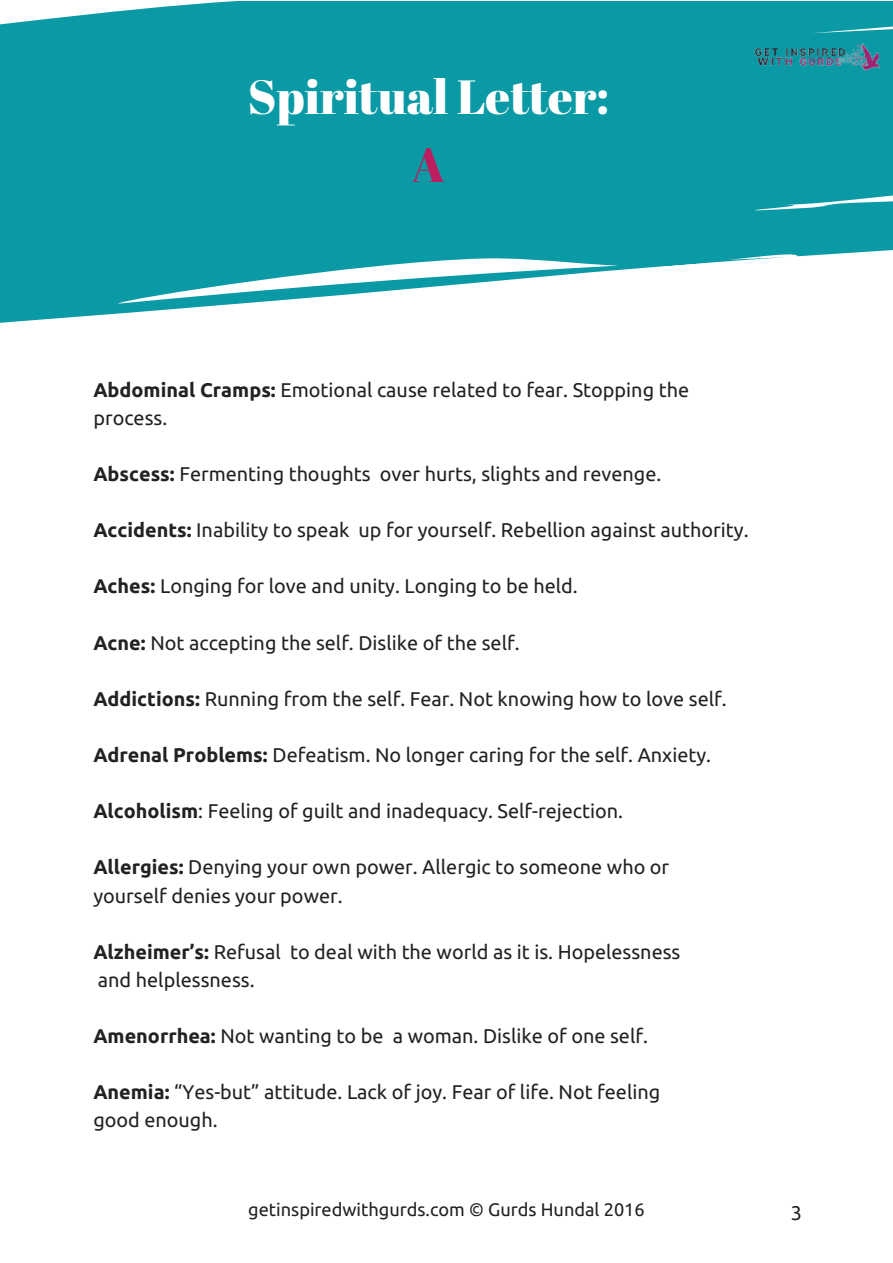
<style>
.page{position:relative;width:893px;height:1263px;background:#fff}
.page>*{position:absolute;margin:0;border:0;box-sizing:border-box;transform-origin:0 0}
.t1{font:48px "Abril Fatface";color:#fff}
.t2{font:48px "Abril Fatface";color:#bb1d5f}
.t3{font:19.8px/28px "Ubuntu";color:#222}
.t4{font:18.15px "Ubuntu";color:#222}
.s1{font-weight:700}
</style>
<div class="page">
<svg style="left:0;top:1px;width:892px;height:322px;background:#2ea8b2"></svg>
<img style="left:754px;top:42px;width:127px;height:31px">
<h1 class="t1" style="left:248px;top:70px;width:363px">Spiritual Letter:</h1>
<h1 class="t2" style="left:412px;top:138px;width:35px">A</h1>
<p class="t3" style="left:93px;top:375px;width:597px"><span class="s1">Abdominal Cramps:</span> Emotional cause related to fear. Stopping the process.</p>
<p class="t3" style="left:93px;top:459px;width:569px"><span class="s1">Abscess:</span> Fermenting thoughts over hurts, slights and revenge.</p>
<p class="t3" style="left:93px;top:516px;width:656px"><span class="s1">Accidents:</span> Inability to speak up for yourself. Rebellion against authority.</p>
<p class="t3" style="left:93px;top:572px;width:486px"><span class="s1">Aches:</span> Longing for love and unity. Longing to be held.</p>
<p class="t3" style="left:93px;top:628px;width:428px"><span class="s1">Acne:</span> Not accepting the self. Dislike of the self.</p>
<p class="t3" style="left:93px;top:684px;width:635px"><span class="s1">Addictions:</span> Running from the self. Fear. Not knowing how to love self.</p>
<p class="t3" style="left:93px;top:740px;width:619px"><span class="s1">Adrenal Problems:</span> Defeatism. No longer caring for the self. Anxiety.</p>
<p class="t3" style="left:93px;top:797px;width:531px"><span class="s1">Alcoholism</span>: Feeling of guilt and inadequacy. Self-rejection.</p>
<p class="t3" style="left:93px;top:853px;width:577px"><span class="s1">Allergies:</span> Denying your own power. Allergic to someone who or yourself denies your power.</p>
<p class="t3" style="left:93px;top:937px;width:588px"><span class="s1">Alzheimer’s:</span> Refusal to deal with the world as it is. Hopelessness and helplessness.</p>
<p class="t3" style="left:93px;top:1021px;width:556px"><span class="s1">Amenorrhea:</span> Not wanting to be a woman. Dislike of one self.</p>
<p class="t3" style="left:93px;top:1078px;width:568px"><span class="s1">Anemia:</span> “Yes-but” attitude. Lack of joy. Fear of life. Not feeling good enough.</p>
<p class="t4" style="left:248px;top:1199px;width:398px">getinspiredwithgurds.com © Gurds Hundal 2016</p>
<p class="t3" style="left:790px;top:1198px;width:13px">3</p>
</div>
